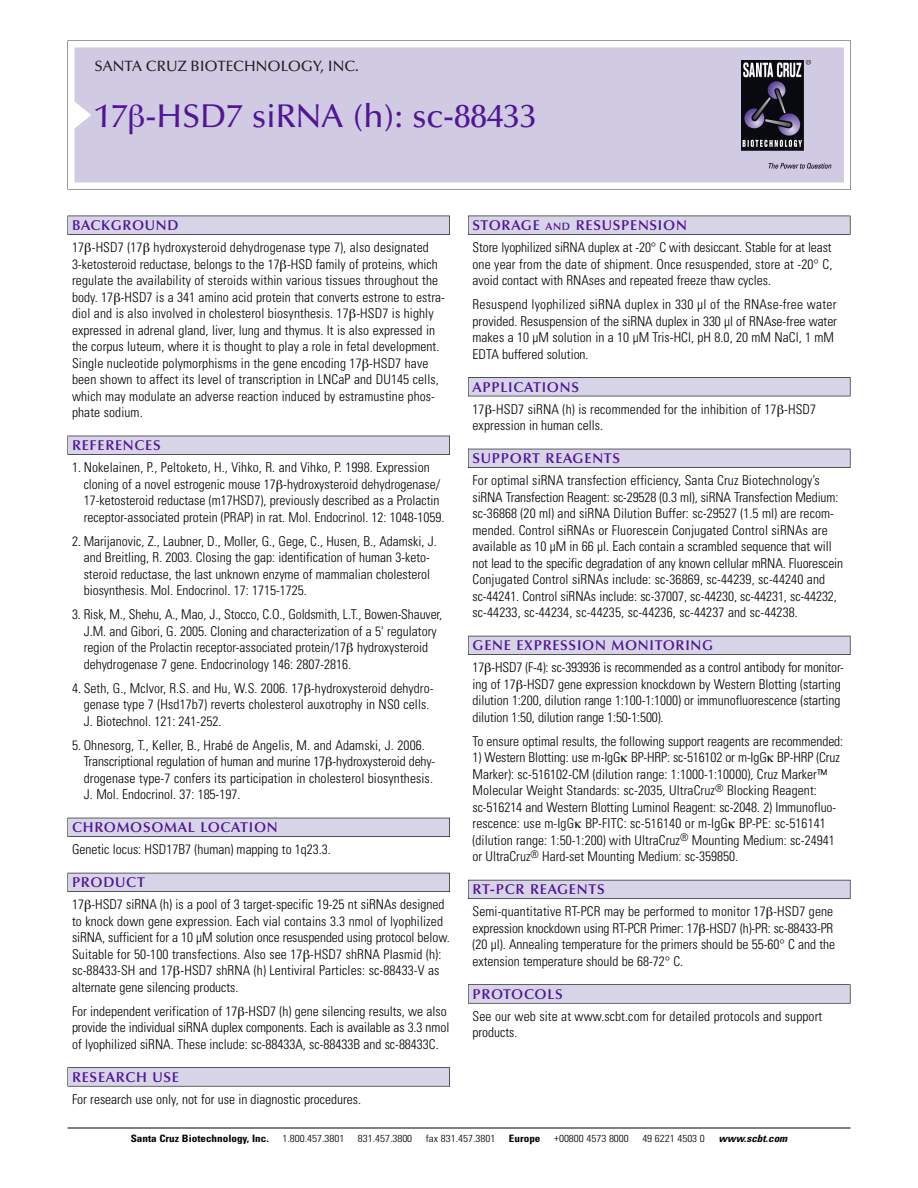
<style>
.page{position:relative;width:918px;height:1188px;background:#fff}
.page>*{position:absolute;margin:0;border:0;box-sizing:border-box;transform-origin:0 0}
.t1{font:500 33px "Optima";color:#511695}
.t2{font:500 15px "Optima";color:#231f20}
.t3{font:600 14.25px "Optima";letter-spacing:.05em;color:#511695}
.t4{font:300 condensed 13.5px/16.5px "Univers";color:#000}
.t5{font:300 condensed 10.2px "Univers";color:#000;scale:1.1 1}
.t6{font:700 condensed 10.2px "Univers";color:#000;scale:1.1 1}
.t7{font:italic 700 condensed 10.2px "Univers";color:#000;scale:1.1 1}
.s1{font-size:10.65px}
</style>
<div class="page">
<svg style="left:68px;top:40px;width:783px;height:149px"></svg>
<div style="left:74px;top:47px;width:770px;height:135px;background:#d1cae3"></div>
<img style="left:741px;top:60px;width:90px;height:108px">
<div style="left:68px;top:216px;width:382px;height:19px;background:#535256"></div>
<div style="left:68px;top:216px;width:381px;height:18px;background:#d7d4e8"></div>
<div style="left:68px;top:436px;width:382px;height:19px;background:#525156"></div>
<div style="left:68px;top:436px;width:381px;height:18px;background:#d7d4e8"></div>
<div style="left:68px;top:818px;width:382px;height:19px;background:#515057"></div>
<div style="left:68px;top:818px;width:381px;height:18px;background:#d7d4e8"></div>
<div style="left:68px;top:873px;width:382px;height:19px;background:#535259"></div>
<div style="left:68px;top:873px;width:381px;height:18px;background:#d7d4e8"></div>
<svg style="left:68px;top:1067px;width:382px;height:20px"></svg>
<div style="left:68px;top:1068px;width:381px;height:18px;background:#d7d4e8"></div>
<div style="left:468px;top:216px;width:382px;height:19px;background:#535256"></div>
<div style="left:468px;top:216px;width:382px;height:18px;background:#d7d4e8"></div>
<div style="left:468px;top:377px;width:382px;height:19px;background:#515155"></div>
<div style="left:468px;top:378px;width:382px;height:18px;background:#d7d4e8"></div>
<div style="left:468px;top:449px;width:382px;height:19px;background:#515057"></div>
<div style="left:468px;top:449px;width:382px;height:18px;background:#d7d4e8"></div>
<div style="left:468px;top:636px;width:382px;height:19px;background:#535259"></div>
<div style="left:468px;top:636px;width:382px;height:18px;background:#d7d4e8"></div>
<div style="left:468px;top:880px;width:382px;height:19px;background:#595860"></div>
<div style="left:468px;top:880px;width:382px;height:18px;background:#d7d4e8"></div>
<div style="left:468px;top:984px;width:382px;height:20px;background:#676767"></div>
<div style="left:468px;top:985px;width:382px;height:18px;background:#d7d4e8"></div>
<hr style="left:68px;top:1128px;width:782px;height:1px;background:#000">
<svg style="left:130px;top:105px;width:14px;height:29px"></svg>
<p class="t2" style="left:94px;top:60px;width:266px">SANTA CRUZ BIOTECHNOLOGY, INC.</p>
<p class="t1" style="left:94px;top:102px;width:444px">17 -HSD7 siRNA (h): sc-88433</p>
<p class="t3" style="left:72px;top:219px;width:108px">BACKGROUND</p>
<p class="t4" style="left:72px;top:240px;width:375px">17 -HSD7 (17 hydroxysteroid dehydrogenase type 7), also designated 3-ketosteroid reductase, belongs to the 17 -HSD family of proteins, which regulate the availability of steroids within various tissues throughout the body. 17 -HSD7 is a 341 amino acid protein that converts estrone to estra&shy;diol and is also involved in cholesterol biosynthesis. 17 -HSD7 is highly expressed in adrenal gland, liver, lung and thymus. It is also expressed in the corpus luteum, where it is thought to play a role in fetal development.<br>Single nucleotide polymorphisms in the gene encoding 17 -HSD7 have been shown to affect its level of transcription in LNCaP and DU145 cells, which may modulate an adverse reaction induced by estramustine phos&shy;phate sodium.</p>
<p class="t3" style="left:72px;top:439px;width:90px">REFERENCES</p>
<p class="t4" style="left:84px;top:460px;width:362px;text-indent:-12px">1. Nokelainen, P., Peltoketo, H., Vihko, R. and Vihko, P. 1998. Expression cloning of a novel estrogenic mouse 17 -hydroxysteroid dehydrogenase/ 17-ketosteroid reductase (m17HSD7), previously described as a Prolactin receptor-associated protein (PRAP) in rat. Mol. Endocrinol. 12: 1048-1059.</p>
<p class="t4" style="left:84px;top:534px;width:354px;text-indent:-12px">2. Marijanovic, Z., Laubner, D., Moller, G., Gege, C., Husen, B., Adamski, J. and Breitling, R. 2003. Closing the gap: identification of human 3-keto&shy;steroid reductase, the last unknown enzyme of mammalian cholesterol biosynthesis. Mol. Endocrinol. 17: 1715-1725.</p>
<p class="t4" style="left:84px;top:607px;width:360px;text-indent:-12px">3. Risk, M., Shehu, A., Mao, J., Stocco, C.O., Goldsmith, L.T., Bowen-Shauver, J.M. and Gibori, G. 2005. Cloning and characterization of a 5' regulatory region of the Prolactin receptor-associated protein/17 hydroxysteroid dehydrogenase 7 gene. Endocrinology 146: 2807-2816.</p>
<p class="t4" style="left:84px;top:681px;width:351px;text-indent:-12px">4. Seth, G., McIvor, R.S. and Hu, W.S. 2006. 17 -hydroxysteroid dehydro&shy;genase type 7 (Hsd17b7) reverts cholesterol auxotrophy in NS0 cells.<br>J. Biotechnol. 121: 241-252.</p>
<p class="t4" style="left:84px;top:738px;width:353px;text-indent:-12px">5. Ohnesorg, T., Keller, B., Hrabé de Angelis, M. and Adamski, J. 2006.<br>Transcriptional regulation of human and murine 17 -hydroxysteroid dehy&shy;drogenase type-7 confers its participation in cholesterol biosynthesis.<br>J. Mol. Endocrinol. 37: 185-197.</p>
<p class="t3" style="left:72px;top:821px;width:207px">CHROMOSOMAL LOCATION</p>
<p class="t4" style="left:72px;top:843px;width:260px">Genetic locus: HSD17B7 (human) mapping to 1q23.3.</p>
<p class="t3" style="left:72px;top:876px;width:74px">PRODUCT</p>
<p class="t4" style="left:72px;top:898px;width:379px">17 -HSD7 siRNA (h) is a pool of 3 target-specific 19-25 nt siRNAs designed to knock down gene expression. Each vial contains 3.3 nmol of lyophilized siRNA, sufficient for a 10 µM solution once resuspended using protocol below.<br>Suitable for 50-100 transfections. Also see 17 -HSD7 shRNA Plasmid (h): sc-88433-SH and 17 -HSD7 shRNA (h) Lentiviral Particles: sc-88433-V as alternate gene silencing products.</p>
<p class="t4" style="left:72px;top:1004px;width:379px">For independent verification of 17 -HSD7 (h) gene silencing results, we also provide the individual siRNA duplex components. Each is available as 3.3 nmol of lyophilized siRNA. These include: sc-88433A, sc-88433B and sc-88433C.</p>
<p class="t3" style="left:72px;top:1071px;width:109px">RESEARCH USE</p>
<p class="t4" style="left:72px;top:1092px;width:291px">For research use only, not for use in diagnostic procedures.</p>
<p class="t3" style="left:473px;top:219px;width:216px">STORAGE <span class="s1">AND</span> RESUSPENSION</p>
<p class="t4" style="left:473px;top:240px;width:361px;text-align:justify">Store lyophilized siRNA duplex at -20° C with desiccant. Stable for at least one year from the date of shipment. Once resuspended, store at -20° C, avoid contact with RNAses and repeated freeze thaw cycles.</p>
<p class="t4" style="left:473px;top:297px;width:366px">Resuspend lyophilized siRNA duplex in 330 µl of the RNAse-free water provided. Resuspension of the siRNA duplex in 330 µl of RNAse-free water makes a 10 µM solution in a 10 µM Tris-HCl, pH 8.0, 20 mM NaCl, 1 mM EDTA buffered solution.</p>
<p class="t3" style="left:473px;top:381px;width:108px">APPLICATIONS</p>
<p class="t4" style="left:473px;top:402px;width:345px">17 -HSD7 siRNA (h) is recommended for the inhibition of 17 -HSD7 expression in human cells.</p>
<p class="t3" style="left:473px;top:452px;width:149px">SUPPORT REAGENTS</p>
<p class="t4" style="left:473px;top:474px;width:372px">For optimal siRNA transfection efficiency, Santa Cruz Biotechnology’s siRNA Transfection Reagent: sc-29528 (0.3 ml), siRNA Transfection Medium: sc-36868 (20 ml) and siRNA Dilution Buffer: sc-29527 (1.5 ml) are recom&shy;mended. Control siRNAs or Fluorescein Conjugated Control siRNAs are available as 10 µM in 66 µl. Each contain a scrambled sequence that will not lead to the specific degradation of any known cellular mRNA. Fluorescein Conjugated Control siRNAs include: sc-36869, sc-44239, sc-44240 and sc-44241. Control siRNAs include: sc-37007, sc-44230, sc-44231, sc-44232, sc-44233, sc-44234, sc-44235, sc-44236, sc-44237 and sc-44238.</p>
<p class="t3" style="left:473px;top:639px;width:242px">GENE EXPRESSION MONITORING</p>
<p class="t4" style="left:473px;top:661px;width:373px">17 -HSD7 (F-4): sc-393936 is recommended as a control antibody for monitor&shy;ing of 17 -HSD7 gene expression knockdown by Western Blotting (starting dilution 1:200, dilution range 1:100-1:1000) or immunofluorescence (starting dilution 1:50, dilution range 1:50-1:500).</p>
<p class="t4" style="left:473px;top:734px;width:372px">To ensure optimal results, the following support reagents are recommended:</p>
<p class="t4" style="left:473px;top:751px;width:369px">1) Western Blotting: use m-IgG BP-HRP: sc-516102 or m-IgG BP-HRP (Cruz Marker): sc-516102-CM (dilution range: 1:1000-1:10000), Cruz Marker™ Molecular Weight Standards: sc-2035, UltraCruz<sup>®</sup> Blocking Reagent: sc-516214 and Western Blotting Luminol Reagent: sc-2048. 2) Immunofluo&shy;rescence: use m-IgG BP-FITC: sc-516140 or m-IgG BP-PE: sc-516141 (dilution range: 1:50-1:200) with UltraCruz<sup>®</sup> Mounting Medium: sc-24941 or UltraCruz<sup>®</sup> Hard-set Mounting Medium: sc-359850.</p>
<p class="t3" style="left:473px;top:883px;width:134px">RT-PCR REAGENTS</p>
<p class="t4" style="left:473px;top:905px;width:364px">Semi-quantitative RT-PCR may be performed to monitor 17 -HSD7 gene expression knockdown using RT-PCR Primer: 17 -HSD7 (h)-PR: sc-88433-PR (20 µl). Annealing temperature for the primers should be 55-60° C and the extension temperature should be 68-72° C.</p>
<p class="t3" style="left:473px;top:988px;width:92px">PROTOCOLS</p>
<p class="t4" style="left:473px;top:1009px;width:351px">See our web site at www.scbt.com for detailed protocols and support products.</p>
<p class="t6" style="left:131px;top:1135px;width:127px">Santa Cruz Biotechnology, Inc.</p>
<p class="t5" style="left:282px;top:1135px;width:58px">1.800.457.3801</p>
<p class="t5" style="left:358px;top:1135px;width:51px">831.457.3800</p>
<p class="t5" style="left:426px;top:1135px;width:65px">fax 831.457.3801</p>
<p class="t6" style="left:509px;top:1135px;width:30px">Europe</p>
<p class="t5" style="left:554px;top:1135px;width:69px">+00800 4573 8000</p>
<p class="t5" style="left:642px;top:1135px;width:58px">49 6221 4503 0</p>
<p class="t7" style="left:719px;top:1135px;width:66px">www.scbt.com</p>
</div>
